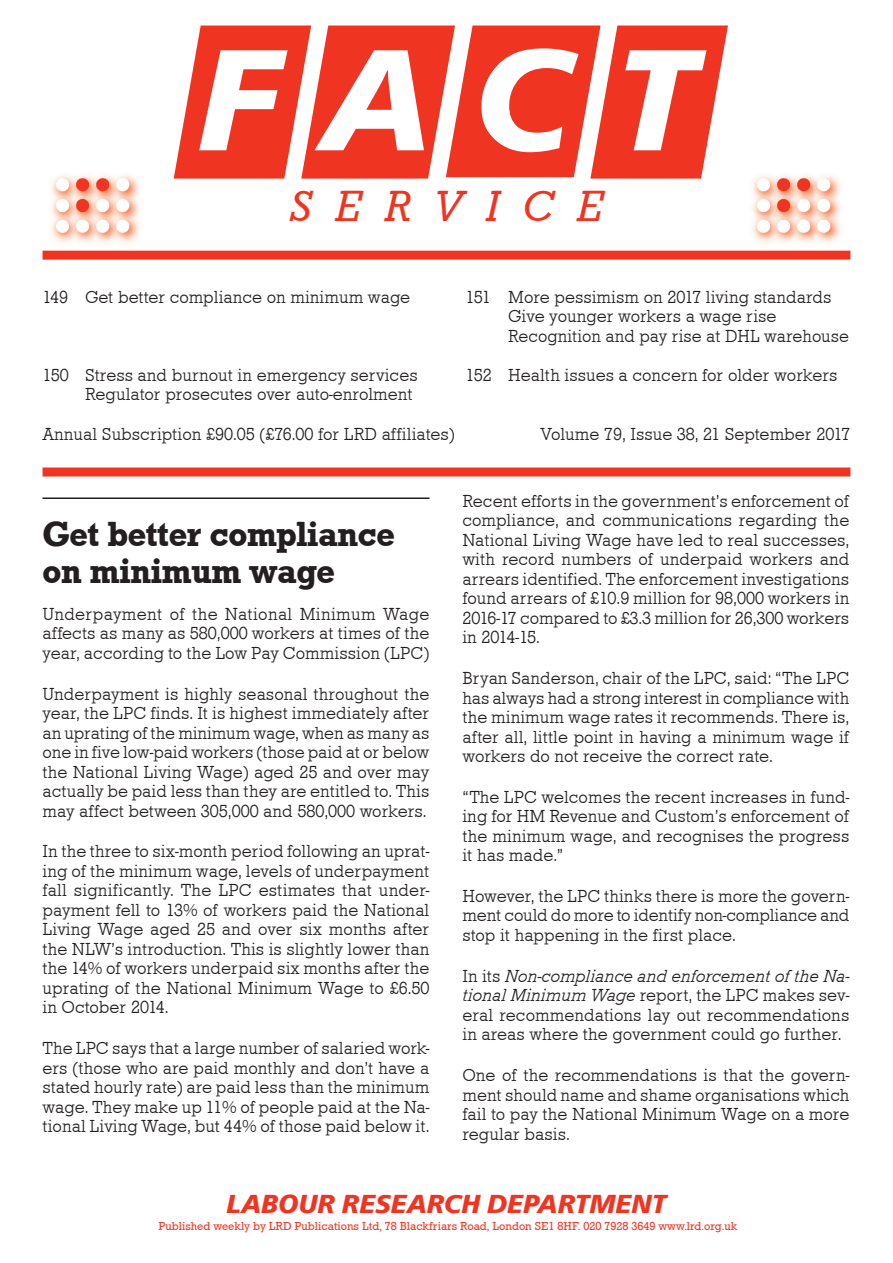
<style>
.page{position:relative;width:893px;height:1263px;background:#fff}
.page>*{position:absolute;margin:0;border:0;box-sizing:border-box;transform-origin:0 0}
.t1{font:italic 700 150px "Frutus T";color:#fff}
.t2{font:italic 45px "Roctus T";letter-spacing:.5em;color:#ef3522}
.t3{font:500 36px/37.5px "Roctus T";letter-spacing:-.01em;color:#231f20}
.t4{font:italic 700 27px "Frutus T";color:#ef3522}
.t5{font:18px/19.5px "Roctus T Ligh";color:#231f20;text-align:justify}
.t6{font:18px "Roctus T Ligh Ital";color:#231f20}
.t7{font:12px "Roctus T";color:#ef3522}
.s1{font-family:"Roctus T Ligh"}
.s2{font-family:"Roctus T Ligh Ital"}
</style>
<div class="page">
<hr style="left:43px;top:497px;width:386px;height:2px;background:#231f20">
<div style="left:43px;top:251px;width:807px;height:9px;background:#ef3522"></div>
<div style="left:43px;top:467px;width:807px;height:9px;background:#ef3522"></div>
<img style="left:51px;top:175px;width:89px;height:68px">
<img style="left:752px;top:175px;width:89px;height:68px">
<svg style="left:174px;top:25px;width:554px;height:154px;background:#f15242"></svg>
<h1 class="t1" style="left:198px;top:10px;width:499px">FACT</h1>
<h2 class="t2" style="left:290px;top:182px;width:315px">SERVICE</h2>
<p class="t5" style="left:43px;top:287px;width:369px">149 Get better compliance on minimum wage</p>
<p class="t5" style="left:43px;top:365px;width:377px;text-align:right">150 Stress and burnout in emergency services<br>Regulator prosecutes over auto-enrolment</p>
<p class="t5" style="left:508px;top:287px;width:342px;text-align:left;text-indent:-43px">151 More pessimism on 2017 living standards<br>Give younger workers a wage rise<br>Recognition and pay rise at DHL warehouse</p>
<p class="t5" style="left:466px;top:365px;width:373px">152 Health issues a concern for older workers</p>
<p class="t5" style="left:43px;top:425px;width:414px">Annual Subscription £90.05 (£76.00 for LRD affiliates)</p>
<p class="t5" style="left:541px;top:425px;width:311px">Volume 79, Issue 38, 21 September 2017</p>
<h3 class="t3" style="left:43px;top:515px;width:354px">Get better compliance on minimum wage</h3>
<p class="t5" style="left:43px;top:604px;width:388px">Underpayment of the National Minimum Wage affects as many as 580,000 workers at times of the year, according to the Low Pay Commission (LPC)</p>
<p class="t5" style="left:43px;top:684px;width:388px">Underpayment is highly seasonal throughout the year, the LPC finds. It is highest immediately after an uprating of the minimum wage, when as many as one in five low-paid workers (those paid at or below the National Living Wage) aged 25 and over may actually be paid less than they are entitled to. This may affect between 305,000 and 580,000 workers.</p>
<p class="t5" style="left:43px;top:842px;width:388px">In the three to six-month period following an uprat&shy;ing of the minimum wage, levels of underpayment fall significantly. The LPC estimates that under&shy;payment fell to 13% of workers paid the National Living Wage aged 25 and over six months after the NLW’s introduction. This is slightly lower than the 14% of workers underpaid six months after the uprating of the National Minimum Wage to £6.50 in October 2014.</p>
<p class="t5" style="left:43px;top:1038px;width:388px">The LPC says that a large number of salaried work&shy;ers (those who are paid monthly and don’t have a stated hourly rate) are paid less than the minimum wage. They make up 11% of people paid at the Na&shy;tional Living Wage, but 44% of those paid below it.</p>
<p class="t5" style="left:462px;top:491px;width:388px">Recent efforts in the government’s enforcement of compliance, and communications regarding the National Living Wage have led to real successes, with record numbers of underpaid workers and arrears identified. The enforcement investigations found arrears of £10.9 million for 98,000 workers in 2016-17 compared to £3.3 million for 26,300 workers in 2014-15.</p>
<p class="t5" style="left:462px;top:668px;width:388px">Bryan Sanderson, chair of the LPC, said: “The LPC has always had a strong interest in compliance with the minimum wage rates it recommends. There is, after all, little point in having a minimum wage if workers do not receive the correct rate.</p>
<p class="t5" style="left:462px;top:787px;width:388px">“The LPC welcomes the recent increases in fund&shy;ing for HM Revenue and Custom’s enforcement of the minimum wage, and recognises the progress it has made.”</p>
<p class="t5" style="left:462px;top:886px;width:389px">However, the LPC thinks there is more the govern&shy;ment could do more to identify non-compliance and stop it happening in the first place.</p>
<p class="t6" style="left:462px;top:966px;width:389px"><span class="s1">In its</span> Non-compliance and enforcement of the Na-</p>
<p class="t5" style="left:462px;top:986px;width:388px"><span class="s2">tional Minimum Wage</span> report, the LPC makes sev&shy;eral recommendations lay out recommendations in areas where the government could go further.</p>
<p class="t5" style="left:462px;top:1065px;width:388px">One of the recommendations is that the govern&shy;ment should name and shame organisations which fail to pay the National Minimum Wage on a more regular basis.</p>
<h3 class="t4" style="left:226px;top:1188px;width:442px">LABOUR RESEARCH DEPARTMENT</h3>
<p class="t7" style="left:158px;top:1219px;width:581px">Published weekly by LRD Publications Ltd, 78 Blackfriars Road, London SE1 8HF. 020 7928 3649 www.lrd.org.uk</p>
</div>
